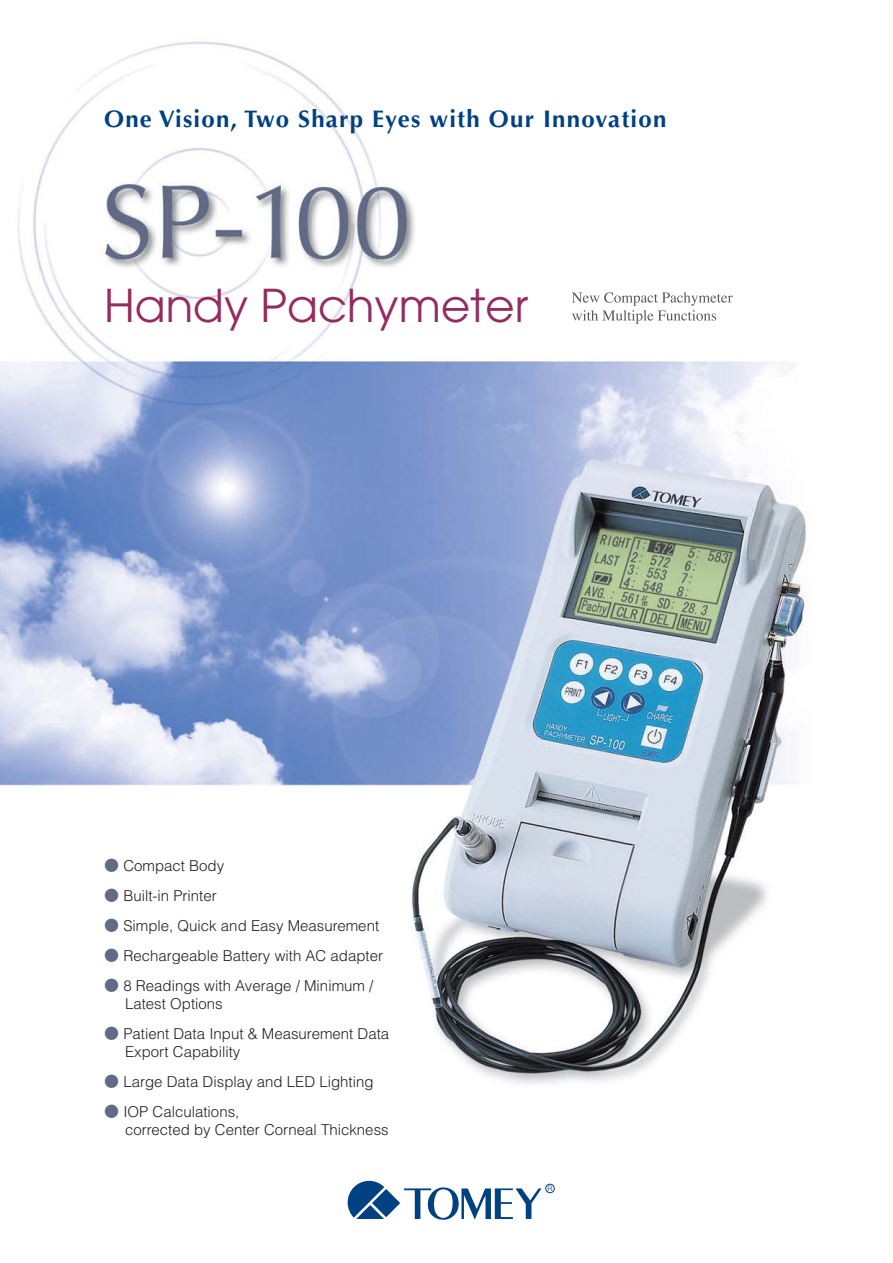
<style>
.page{position:relative;width:893px;height:1263px;background:#fff}
.page>*{position:absolute;margin:0;border:0;box-sizing:border-box;transform-origin:0 0}
.t1{font:45px "Avant Garde";color:#942c60}
.t2{font:700 24px "Optima";letter-spacing:.05em;color:#004181}
.t3{font:300 15px/18px "Helvetica";color:#231f20}
.t4{font:300 7.5px "Helvetica";color:#004181}
.s1{font-family:"Shin Go Pro Light 83 pv RKSJ H";font-weight:400;color:#616b85}
</style>
<div class="page">
<img style="left:0;top:41px;width:807px;height:1153px">
<svg style="left:572px;top:292px;width:160px;height:32px"></svg>
<svg style="left:347px;top:1181px;width:194px;height:39px"></svg>
<div style="left:545px;top:1184px;width:9px;height:9px;border:1px solid #004181;border-radius:50%"></div>
<h2 class="t2" style="left:104px;top:105px;width:563px">One Vision, Two Sharp Eyes with Our Innovation</h2>
<h1 class="t1" style="left:104px;top:280px;width:425px">Handy Pachymeter</h1>
<p class="t3" style="left:104px;top:857px;width:122px"><span class="s1">●</span> Compact Body</p>
<p class="t3" style="left:104px;top:887px;width:114px"><span class="s1">●</span> Built-in Printer</p>
<p class="t3" style="left:104px;top:917px;width:276px"><span class="s1">●</span> Simple, Quick and Easy Measurement</p>
<p class="t3" style="left:104px;top:947px;width:280px"><span class="s1">●</span> Rechargeable Battery with AC adapter</p>
<p class="t3" style="left:125px;top:977px;width:250px;text-indent:-21px"><span class="s1">●</span> 8 Readings with Average / Minimum /<br>Latest Options</p>
<p class="t3" style="left:125px;top:1025px;width:265px;text-indent:-21px"><span class="s1">●</span> Patient Data Input &amp; Measurement Data<br>Export Capability</p>
<p class="t3" style="left:104px;top:1073px;width:271px"><span class="s1">●</span> Large Data Display and LED Lighting</p>
<p class="t3" style="left:125px;top:1103px;width:265px;text-indent:-21px"><span class="s1">●</span> IOP Calculations,<br>corrected by Center Corneal Thickness</p>
<p class="t4" style="left:547px;top:1185px;width:7px">R</p>
</div>
